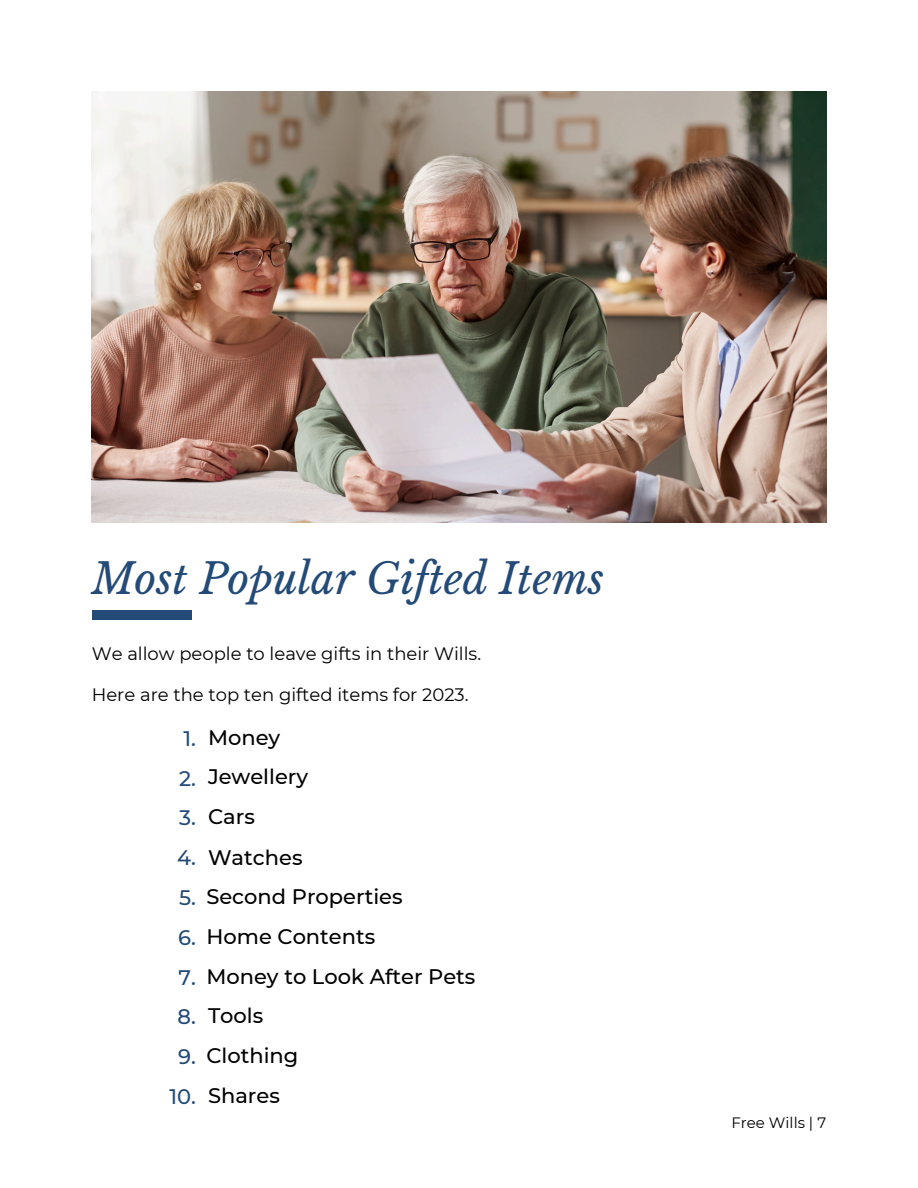
<style>
.page{position:relative;width:918px;height:1188px;background:#fff}
.page>*{position:absolute;margin:0;border:0;box-sizing:border-box;transform-origin:0 0}
.t1{font:italic 42px "Libre Baskerville";color:#244b78}
.t2{font:500 21px "Montserrat";color:#000}
.t3{font:500 21px "Montserrat";color:#244b78}
.t4{font:18px "Montserrat";color:#000}
.t5{font:15px "Montserrat";color:#000}
</style>
<div class="page">
<img style="left:92px;top:92px;width:734px;height:431px">
<div style="left:92px;top:611px;width:99px;height:9px;background:#244b78"></div>
<h3 class="t1" style="left:92px;top:554px;width:514px">Most Popular Gifted Items</h3>
<h1 class="t4" style="left:92px;top:642px;width:391px">We allow people to leave gifts in their Wills.</h1>
<p class="t4" style="left:92px;top:683px;width:378px">Here are the top ten gifted items for 2023.</p>
<h2 class="t3" style="left:183px;top:725px;width:14px">1.</h2>
<h2 class="t2" style="left:208px;top:725px;width:74px">Money</h2>
<h2 class="t3" style="left:179px;top:765px;width:18px">2.</h2>
<h2 class="t2" style="left:208px;top:764px;width:102px">Jewellery</h2>
<h2 class="t3" style="left:179px;top:805px;width:18px">3.</h2>
<h2 class="t2" style="left:208px;top:804px;width:48px">Cars</h2>
<h2 class="t3" style="left:177px;top:845px;width:20px">4.</h2>
<h2 class="t2" style="left:208px;top:844px;width:96px">Watches</h2>
<h2 class="t3" style="left:179px;top:885px;width:18px">5.</h2>
<h2 class="t2" style="left:206px;top:884px;width:198px">Second Properties</h2>
<h2 class="t3" style="left:178px;top:924px;width:19px">6.</h2>
<h2 class="t2" style="left:206px;top:923px;width:170px">Home Contents</h2>
<h2 class="t3" style="left:179px;top:964px;width:19px">7.</h2>
<h2 class="t2" style="left:206px;top:963px;width:271px">Money to Look After Pets</h2>
<h2 class="t3" style="left:178px;top:1004px;width:20px">8.</h2>
<h2 class="t2" style="left:208px;top:1003px;width:57px">Tools</h2>
<h2 class="t3" style="left:178px;top:1044px;width:19px">9.</h2>
<h2 class="t2" style="left:206px;top:1043px;width:93px">Clothing</h2>
<h2 class="t3" style="left:169px;top:1084px;width:28px">10.</h2>
<h2 class="t2" style="left:208px;top:1082px;width:73px">Shares</h2>
<h3 class="t5" style="left:731px;top:1114px;width:96px">Free Wills | 7</h3>
</div>
